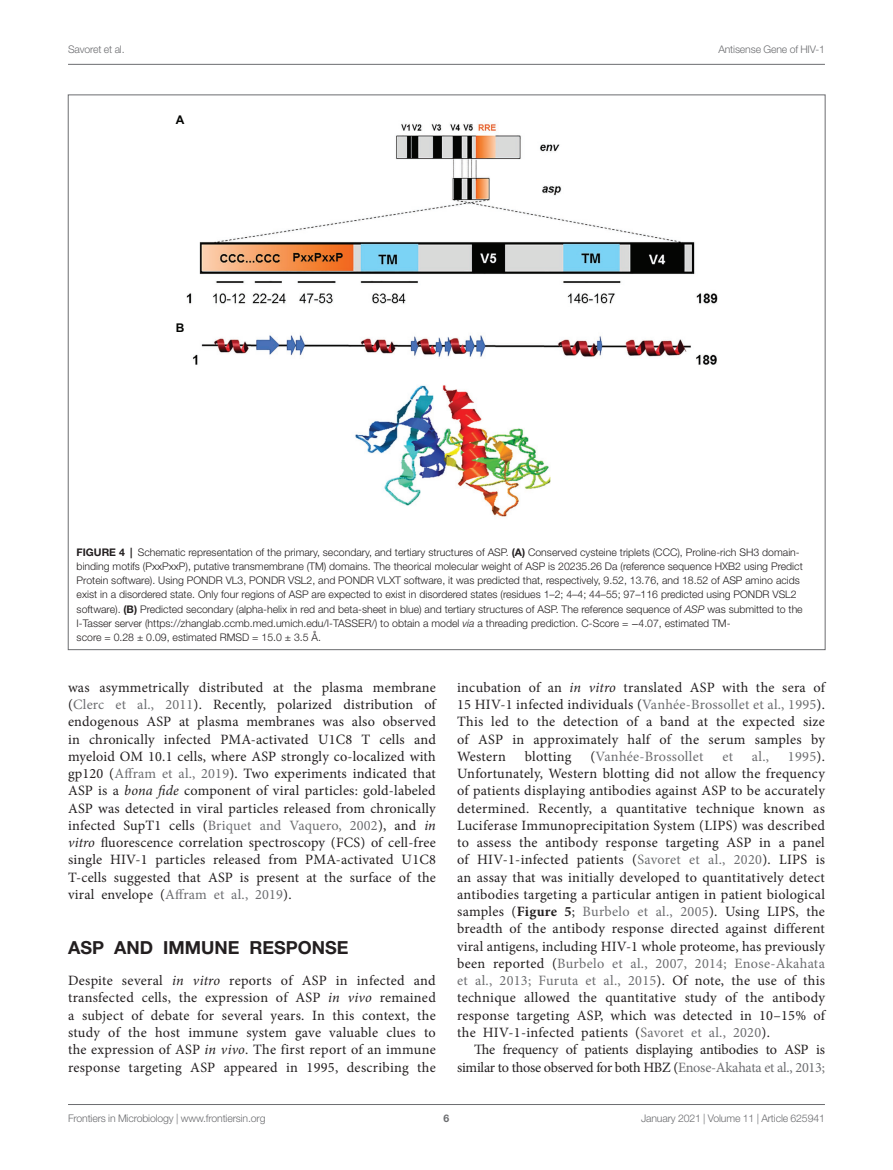
<style>
.page{position:relative;width:893px;height:1170px;background:#fff}
.page>*{position:absolute;margin:0;border:0;box-sizing:border-box;transform-origin:0 0}
.HEAD_1{font:700 18px "Helvetica Neue LT Std";color:#231f20}
.TEXT_FLUSH{font:14.25px/17.2px "Minion Pro";letter-spacing:.015em;color:#231f20;text-align:justify}
.TEXT{font:14.25px/17.2px "Minion Pro";letter-spacing:-.015em;color:#231f20;text-align:right}
.TEXT_FLUSH-2{font:14.25px "Minion Pro";letter-spacing:.02em;color:#6c6d70}
.t1{font:700 12px "Arial";color:#040503}
.FIG_LEG{font:300 10.5px/14.2px "Helvetica Neue LT Std";color:#231f20}
.t2{font:300 10.5px "Helvetica Neue LT Std";letter-spacing:-.015em;color:#6c6d70}
.t3{font:700 10.5px "Helvetica Neue LT Std";color:#6c6d70}
.s1{font-weight:700}
.s2{font-style:italic}
.s3{font-family:"STIX General";font-weight:400}
.s4{color:#6c6d70}
.s5{color:#231f20}
</style>
<div class="page">
<hr style="left:68px;top:64px;width:757px;height:1px;background:#6c6d70">
<hr style="left:68px;top:1104px;width:757px;height:1px;background:#6c6d70">
<img style="left:186px;top:124px;width:532px;height:393px">
<p class="t2" style="left:68px;top:42px;width:58px">Savoret et al.</p>
<p class="t2" style="left:718px;top:42px;width:108px">Antisense Gene of HIV-1</p>
<p class="t1" style="left:176px;top:112px;width:10px">A</p>
<p class="t1" style="left:176px;top:320px;width:10px">B</p>
<p class="FIG_LEG" style="left:77px;top:544px;width:728px"><span class="s1">FIGURE 4 |</span> Schematic representation of the primary, secondary, and tertiary structures of ASP. <span class="s1">(A)</span> Conserved cysteine triplets (CCC), Proline-rich SH3 domain&shy;binding motifs (PxxPxxP), putative transmembrane (TM) domains. The theorical molecular weight of ASP is 20235.26 Da (reference sequence HXB2 using Predict Protein software). Using PONDR VL3, PONDR VSL2, and PONDR VLXT software, it was predicted that, respectively, 9.52, 13.76, and 18.52 of ASP amino acids exist in a disordered state. Only four regions of ASP are expected to exist in disordered states (residues 1–2; 4–4; 44–55; 97–116 predicted using PONDR VSL2 software). <span class="s1">(B)</span> Predicted secondary (alpha-helix in red and beta-sheet in blue) and tertiary structures of ASP. The reference sequence of <span class="s2">ASP</span> was submitted to the I-Tasser server (https://zhanglab.ccmb.med.umich.edu/I-TASSER/) to obtain a model <span class="s2">via</span> a threading prediction. C-Score = <span class="s3">−</span>4.07, estimated TM-<br>score = 0.28 ± 0.09, estimated RMSD = 15.0 ± 3.5 Å.</p>
<p class="TEXT_FLUSH" style="left:68px;top:678px;width:369px">was asymmetrically distributed at the plasma membrane (<span class="s4">Clerc et al., 2011</span>). Recently, polarized distribution of endogenous ASP at plasma membranes was also observed in chronically infected PMA-activated U1C8 T cells and myeloid OM 10.1 cells, where ASP strongly co-localized with gp120 (<span class="s4">Affram et al., 2019</span>). Two experiments indicated that ASP is a <span class="s2">bona fide</span> component of viral particles: gold-labeled ASP was detected in viral particles released from chronically infected SupT1 cells (<span class="s4">Briquet and Vaquero, 2002</span>), and <span class="s2">in vitro</span> fluorescence correlation spectroscopy (FCS) of cell-free single HIV-1 particles released from PMA-activated U1C8<br>T-cells suggested that ASP is present at the surface of the viral envelope (<span class="s4">Affram et al., 2019</span>).</p>
<p class="HEAD_1" style="left:68px;top:936px;width:282px">ASP AND IMMUNE RESPONSE</p>
<p class="TEXT_FLUSH" style="left:68px;top:971px;width:369px">Despite several <span class="s2">in vitro</span> reports of ASP in infected and transfected cells, the expression of ASP <span class="s2">in vivo</span> remained a subject of debate for several years. In this context, the study of the host immune system gave valuable clues to the expression of ASP <span class="s2">in vivo</span>. The first report of an immune response targeting ASP appeared in 1995, describing the</p>
<p class="TEXT_FLUSH" style="left:457px;top:678px;width:369px">incubation of an <span class="s2">in vitro</span> translated ASP with the sera of 15 HIV-1 infected individuals (<span class="s4">Vanhée-Brossollet et al., 1995</span>).<br>This led to the detection of a band at the expected size of ASP in approximately half of the serum samples by Western</p>
<p class="TEXT_FLUSH" style="left:525px;top:747px;width:48px">blotting</p>
<p class="TEXT_FLUSH-2" style="left:590px;top:746px;width:115px"><span class="s5">(</span>Vanhée-Brossollet</p>
<p class="TEXT_FLUSH-2" style="left:722px;top:746px;width:12px">et</p>
<p class="TEXT_FLUSH-2" style="left:752px;top:746px;width:19px">al.,</p>
<p class="TEXT_FLUSH" style="left:457px;top:747px;width:369px;text-indent:331px"><span class="s4">1995</span>).<br>Unfortunately, Western blotting did not allow the frequency of patients displaying antibodies against ASP to be accurately determined. Recently, a quantitative technique known as Luciferase Immunoprecipitation System (LIPS) was described to assess the antibody response targeting ASP in a panel of HIV-1-infected patients (<span class="s4">Savoret et al., 2020</span>). LIPS is an assay that was initially developed to quantitatively detect antibodies targeting a particular antigen in patient biological samples (<span class="s1">Figure 5</span>; <span class="s4">Burbelo et al., 2005</span>). Using LIPS, the breadth of the antibody response directed against different viral antigens, including HIV-1 whole proteome, has previously been reported (<span class="s4">Burbelo et al., 2007, 2014; Enose-Akahata et al., 2013; Furuta et al., 2015</span>). Of note, the use of this technique allowed the quantitative study of the antibody response targeting ASP, which was detected in 10–15% of the HIV-1-infected patients (<span class="s4">Savoret et al., 2020</span>).</p>
<p class="TEXT" style="left:457px;top:1040px;width:369px">The frequency of patients displaying antibodies to ASP is similar to those observed for both HBZ (<span class="s4">Enose-Akahata et al., 2013;</span></p>
<p class="t2" style="left:68px;top:1111px;width:199px">Frontiers in Microbiology | www.frontiersin.org</p>
<p class="t3" style="left:444px;top:1111px;width:7px">6</p>
<p class="t2" style="left:641px;top:1111px;width:185px">January 2021 | Volume 11 | Article 625941</p>
</div>
